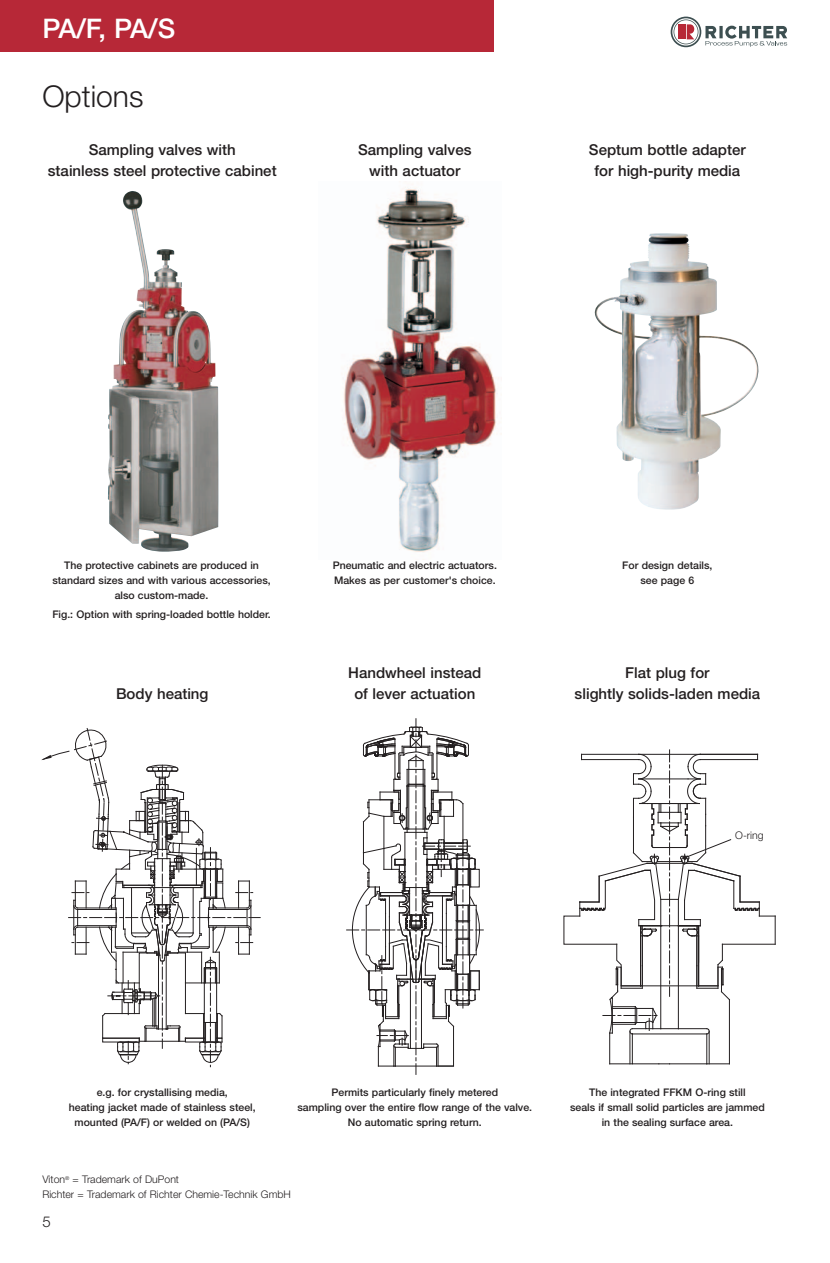
<style>
.page{position:relative;width:830px;height:1263px;background:#fff}
.page>*{position:absolute;margin:0;border:0;box-sizing:border-box;transform-origin:0 0}
.t1{font:300 30px "Helvetica Neue";color:#231f20}
.t2{font:500 27px "Helvetica Neue";color:#fff}
.t3{font:500 15px/21px "Helvetica Neue";color:#231f20;text-align:center}
.t4{font:300 15px "Helvetica Neue";color:#231f20}
.t5{font:500 10.5px/15px "Helvetica Neue";color:#231f20;text-align:center}
.t6{font:300 10.5px/15px "Helvetica Neue";color:#231f20}
</style>
<div class="page">
<div style="left:0;top:0;width:493px;height:51px;background:#b72837"></div>
<svg style="left:670px;top:17px;width:116px;height:30px"></svg>
<div style="left:677px;top:24px;width:7px;height:15px;background:#b72837"></div>
<img style="left:594px;top:233px;width:165px;height:277px">
<img style="left:108px;top:191px;width:110px;height:361px">
<svg style="left:41px;top:728px;width:219px;height:339px"></svg>
<svg style="left:346px;top:719px;width:137px;height:355px"></svg>
<svg style="left:563px;top:750px;width:212px;height:315px"></svg>
<img style="left:343px;top:188px;width:156px;height:364px">
<h2 class="t2" style="left:42px;top:19px;width:134px">PA/F, PA/S</h2>
<h1 class="t1" style="left:42px;top:85px;width:103px">Options</h1>
<h3 class="t3" style="left:48px;top:141px;width:230px">Sampling valves with<br>stainless steel protective cabinet</h3>
<h3 class="t3" style="left:358px;top:141px;width:115px">Sampling valves with actuator</h3>
<h3 class="t3" style="left:588px;top:141px;width:158px">Septum bottle adapter for high-purity media</h3>
<p class="t5" style="left:52px;top:559px;width:220px">The protective cabinets are produced in standard sizes and with various accessories, also custom-made.</p>
<p class="t5" style="left:52px;top:608px;width:220px">Fig.: Option with spring-loaded bottle holder.</p>
<h3 class="t3" style="left:116px;top:685px;width:94px">Body heating</h3>
<p class="t5" style="left:332px;top:559px;width:166px;text-align:left">Pneumatic and electric actuators.<br>Makes as per customer's choice.</p>
<p class="t5" style="left:622px;top:559px;width:92px">For design details, see page 6</p>
<h3 class="t3" style="left:348px;top:664px;width:134px">Handwheel instead of lever actuation</h3>
<h3 class="t3" style="left:574px;top:664px;width:187px">Flat plug for<br>slightly solids-laden media</h3>
<p class="t6" style="left:734px;top:829px;width:30px">O-ring</p>
<p class="t5" style="left:69px;top:1086px;width:188px">e.g. for crystallising media,<br>heating jacket made of stainless steel, mounted (PA/F) or welded on (PA/S)</p>
<p class="t5" style="left:297px;top:1086px;width:236px">Permits particularly finely metered<br>sampling over the entire flow range of the valve.<br>No automatic spring return.</p>
<p class="t5" style="left:569px;top:1086px;width:196px">The integrated FFKM O-ring still<br>seals if small solid particles are jammed in the sealing surface area.</p>
<p class="t6" style="left:42px;top:1173px;width:250px">Viton<sup>®</sup> = Trademark of DuPont<br>Richter = Trademark of Richter Chemie-Technik GmbH</p>
<h3 class="t4" style="left:42px;top:1216px;width:10px">5</h3>
</div>
